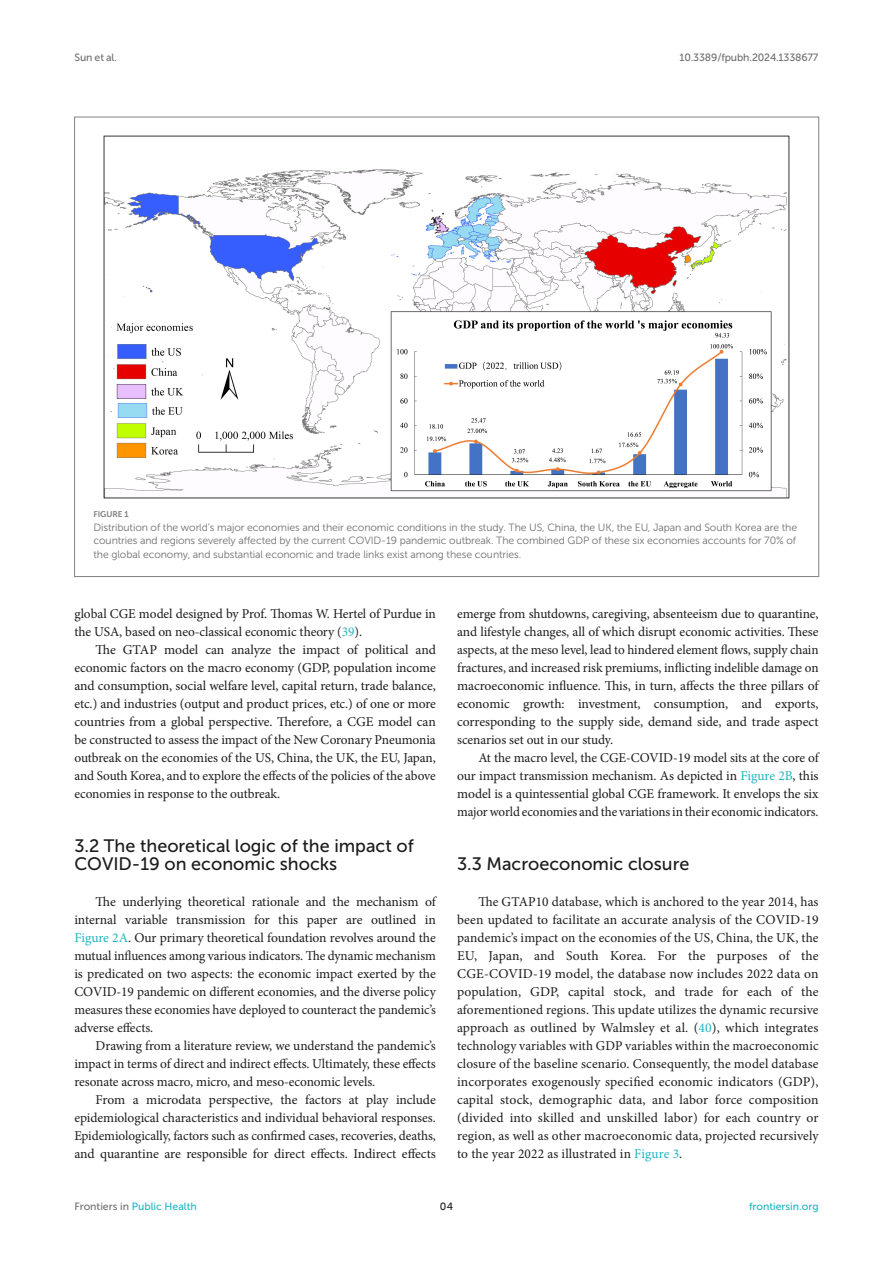
<style>
.page{position:relative;width:893px;height:1263px;background:#fff}
.page>*{position:absolute;margin:0;border:0;box-sizing:border-box;transform-origin:0 0}
.HEAD_2{font:18px/18px "Museo Sans 500";color:#1b1c1b}
.TEXT{font:13.5px/18px "Minion Pro";letter-spacing:-.005em;color:#1b1c1b;text-align:justify}
.TEXT_FLUSH{font:13.5px/18px "Minion Pro";color:#1b1c1b;text-align:justify}
.FIG_LEG{font:10.5px/13.5px "Museo Sans 300";letter-spacing:-.01em;color:#706f70;text-align:justify}
.t1{font:10.5px "Museo Sans 500";color:#1db5c3}
.t2{font:10.5px "Museo Sans 500";letter-spacing:-.015em;color:#706f70}
.t3{font:10.5px "Museo Sans 500";color:#1b1c1b}
.FIG_HD{font:8.25px "Museo Sans 700";letter-spacing:-.01em;color:#7e7f7f}
.s1{color:#1db5c3}
.s2{color:#706f70}
</style>
<div class="page">
<img style="left:104px;top:136px;width:685px;height:362px">
<p class="t2" style="left:74px;top:51px;width:44px">Sun et al.</p>
<p class="t2" style="left:679px;top:51px;width:141px">10.3389/fpubh.2024.1338677</p>
<p class="FIG_HD" style="left:94px;top:510px;width:37px">FIGURE 1</p>
<p class="FIG_LEG" style="left:94px;top:520px;width:705px">Distribution of the world’s major economies and their economic conditions in the study. The US, China, the UK, the EU, Japan and South Korea are the countries and regions severely affected by the current COVID-19 pandemic outbreak. The combined GDP of these six economies accounts for 70% of the global economy, and substantial economic and trade links exist among these countries.</p>
<p class="TEXT" style="left:74px;top:605px;width:363px">global CGE model designed by Prof. Thomas W. Hertel of Purdue in the USA, based on neo-classical economic theory (<span class="s1">39</span>).</p>
<p class="TEXT" style="left:74px;top:641px;width:363px;text-indent:21px">The GTAP model can analyze the impact of political and economic factors on the macro economy (GDP, population income and consumption, social welfare level, capital return, trade balance, etc.) and industries (output and product prices, etc.) of one or more countries from a global perspective. Therefore, a CGE model can be constructed to assess the impact of the New Coronary Pneumonia outbreak on the economies of the US, China, the UK, the EU, Japan, and South Korea, and to explore the effects of the policies of the above economies in response to the outbreak.</p>
<p class="HEAD_2" style="left:74px;top:837px;width:341px">3.2 The theoretical logic of the impact of<br>COVID-19 on economic shocks</p>
<p class="TEXT_FLUSH" style="left:74px;top:893px;width:363px;text-indent:21px">The underlying theoretical rationale and the mechanism of internal variable transmission for this paper are outlined in <span class="s1">Figure 2A</span>. Our primary theoretical foundation revolves around the mutual influences among various indicators. The dynamic mechanism is predicated on two aspects: the economic impact exerted by the COVID-19 pandemic on different economies, and the diverse policy measures these economies have deployed to counteract the pandemic’s adverse effects.</p>
<p class="TEXT" style="left:74px;top:1037px;width:363px;text-indent:21px">Drawing from a literature review, we understand the pandemic’s impact in terms of direct and indirect effects. Ultimately, these effects resonate across macro, micro, and meso-economic levels.</p>
<p class="TEXT" style="left:74px;top:1091px;width:363px;text-indent:21px">From a microdata perspective, the factors at play include epidemiological characteristics and individual behavioral responses.<br>Epidemiologically, factors such as confirmed cases, recoveries, deaths, and quarantine are responsible for direct effects. Indirect effects</p>
<p class="TEXT" style="left:457px;top:605px;width:363px">emerge from shutdowns, caregiving, absenteeism due to quarantine, and lifestyle changes, all of which disrupt economic activities. These aspects, at the meso level, lead to hindered element flows, supply chain fractures, and increased risk premiums, inflicting indelible damage on macroeconomic influence. This, in turn, affects the three pillars of economic growth: investment, consumption, and exports, corresponding to the supply side, demand side, and trade aspect scenarios set out in our study.</p>
<p class="TEXT" style="left:457px;top:749px;width:363px;text-indent:21px">At the macro level, the CGE-COVID-19 model sits at the core of our impact transmission mechanism. As depicted in <span class="s1">Figure 2B</span>, this model is a quintessential global CGE framework. It envelops the six major world economies and the variations in their economic indicators.</p>
<p class="HEAD_2" style="left:457px;top:855px;width:234px">3.3 Macroeconomic closure</p>
<p class="TEXT_FLUSH" style="left:457px;top:893px;width:363px;text-indent:21px">The GTAP10 database, which is anchored to the year 2014, has been updated to facilitate an accurate analysis of the COVID-19 pandemic’s impact on the economies of the US, China, the UK, the EU, Japan, and South Korea. For the purposes of the CGE-COVID-19 model, the database now includes 2022 data on population, GDP, capital stock, and trade for each of the aforementioned regions. This update utilizes the dynamic recursive approach as outlined by Walmsley et al. (<span class="s1">40</span>), which integrates technology variables with GDP variables within the macroeconomic closure of the baseline scenario. Consequently, the model database incorporates exogenously specified economic indicators (GDP), capital stock, demographic data, and labor force composition (divided into skilled and unskilled labor) for each country or region, as well as other macroeconomic data, projected recursively to the year 2022 as illustrated in <span class="s1">Figure 3</span>.</p>
<p class="t1" style="left:74px;top:1200px;width:124px"><span class="s2">Frontiers in</span> Public Health</p>
<p class="t3" style="left:440px;top:1200px;width:15px">04</p>
<p class="t1" style="left:749px;top:1200px;width:71px">frontiersin.org</p>
</div>
